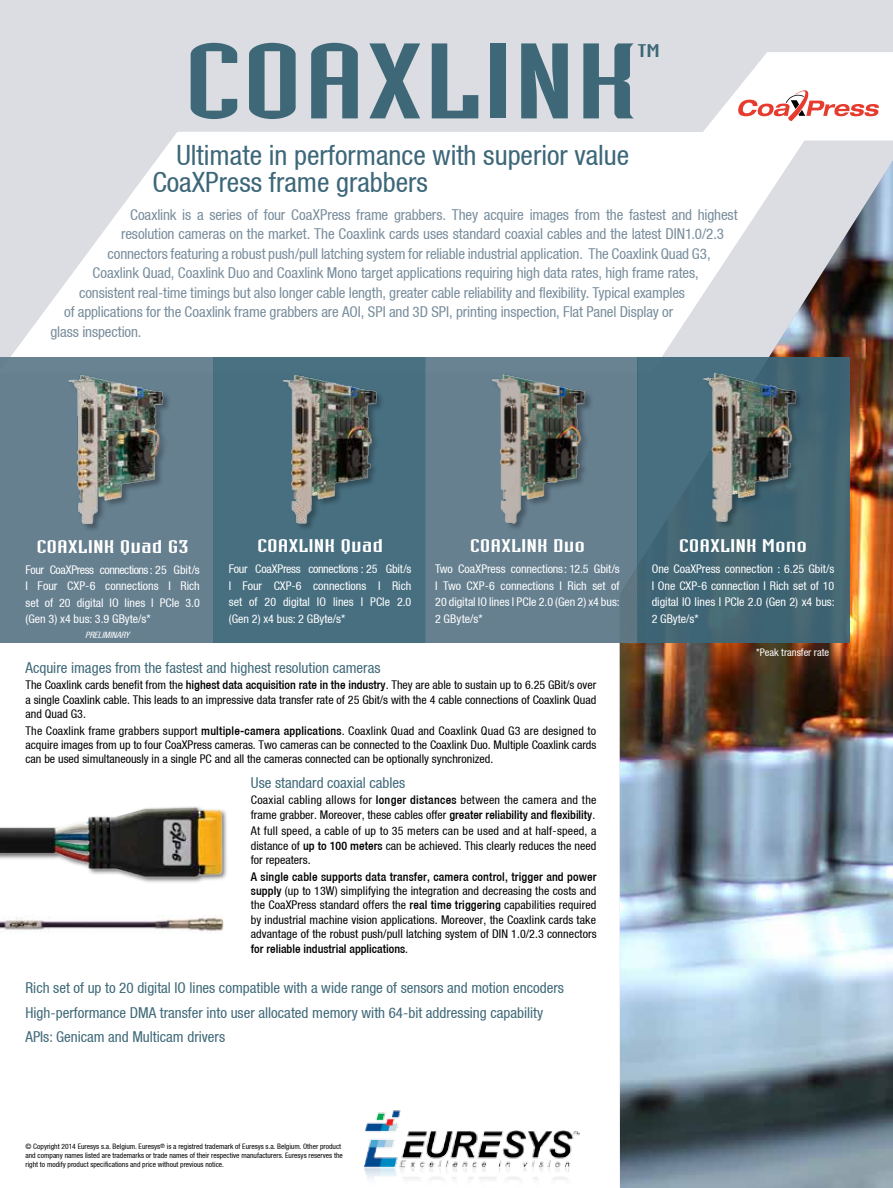
<style>
.page{position:relative;width:893px;height:1188px;background:#fff}
.page>*{position:absolute;margin:0;border:0;box-sizing:border-box;transform-origin:0 0}
.t1{font:105px "Industria Solid";color:#3e6878;scale:2 1}
.t2{font:condensed 28.05px/27px "Helvetica 57";color:#3c6779}
.t3{font:18px "Industria Solid";color:#fff;scale:2 1}
.t4{font:18px "Industria Solid";color:#3e6878;scale:2 1}
.t5{font:condensed 15px "Helvetica 57";letter-spacing:-.01em;color:#788d9c}
.t6{font:condensed 15px/24.3px "Helvetica 57";color:#3e6878}
.t7{font:condensed 12px/14.4px "Helvetica 57";color:#000;text-align:justify}
.t8{font:condensed 12px/16.5px "Helvetica 57";color:#fff;text-align:justify}
.t9{font:condensed 12px/14.4px "Helvetica 57";letter-spacing:.025em;color:#000}
.t10{font:500 condensed 12px "Helvetica 67";letter-spacing:.01em;color:#000}
.t11{font:condensed 10.5px "Helvetica 57";color:#fff}
.t12{font:italic condensed 8.7px "Helvetica 57";color:#fff}
.t13{font:condensed 7.5px/9px "Helvetica 57";color:#000}
.s1{font-family:"Helvetica 67";font-weight:500}
.s2{font-family:"Helvetica 57";font-weight:400}
</style>
<div class="page">
<div style="left:0;top:0;width:893px;height:52px;background:#dbdde2"></div>
<img style="left:620px;top:373px;width:273px;height:815px">
<svg style="left:0;top:52px;width:893px;height:321px"></svg>
<div style="left:213px;top:358px;width:212px;height:285px;background:#476f80"></div>
<div style="left:425px;top:358px;width:213px;height:285px;background:#668090"></div>
<div style="left:0;top:358px;width:213px;height:285px;background:#668090"></div>
<div style="left:638px;top:358px;width:212px;height:285px;background:#456774"></div>
<img style="left:364px;top:1110px;width:215px;height:70px">
<img style="left:0;top:806px;width:227px;height:77px">
<img style="left:491px;top:374px;width:100px;height:154px">
<img style="left:68px;top:374px;width:101px;height:156px">
<img style="left:701px;top:369px;width:102px;height:157px">
<img style="left:282px;top:375px;width:99px;height:154px">
<img style="left:0;top:916px;width:223px;height:17px">
<svg style="left:738px;top:89px;width:141px;height:32px"></svg>
<h1 class="t1" style="left:183px;top:24px;width:229px">COAXLINK</h1>
<h3 class="t4" style="left:638px;top:41px;width:12px">TM</h3>
<h2 class="t2" style="left:152px;top:142px;width:478px;text-indent:24px">Ultimate in performance with superior value<br>CoaXPress frame grabbers</h2>
<p class="t5" style="left:130px;top:206px;width:609px">Coaxlink is a series of four CoaXPress frame grabbers. They acquire images from the fastest and highest</p>
<p class="t5" style="left:121px;top:225px;width:604px">resolution cameras on the market. The Coaxlink cards uses standard coaxial cables and the latest DIN1.0/2.3</p>
<p class="t5" style="left:108px;top:245px;width:605px">connectors featuring a robust push/pull latching system for reliable industrial application. The Coaxlink Quad G3,</p>
<p class="t5" style="left:93px;top:264px;width:608px">Coaxlink Quad, Coaxlink Duo and Coaxlink Mono target applications requiring high data rates, high frame rates,</p>
<p class="t5" style="left:79px;top:284px;width:607px">consistent real-time timings but also longer cable length, greater cable reliability and flexibility. Typical examples</p>
<p class="t5" style="left:64px;top:303px;width:611px">of applications for the Coaxlink frame grabbers are AOI, SPI and 3D SPI, printing inspection, Flat Panel Display or</p>
<p class="t5" style="left:51px;top:323px;width:92px">glass inspection.</p>
<h3 class="t3" style="left:36px;top:537px;width:78px">COAXLINK Quad G3</h3>
<p class="t8" style="left:26px;top:561px;width:176px">Four CoaXPress connections : 25 Gbit/s I Four CXP-6 connections I Rich set of 20 digital IO lines I PCIe 3.0 (Gen 3) x4 bus: 3.9 GByte/s*</p>
<p class="t12" style="left:85px;top:630px;width:48px">PRELIMINARY</p>
<h3 class="t3" style="left:257px;top:536px;width:64px">COAXLINK Quad</h3>
<p class="t8" style="left:229px;top:560px;width:184px">Four CoaXPress connections : 25 Gbit/s I Four CXP-6 connections I Rich set of 20 digital IO lines I PCIe 2.0 (Gen 2) x4 bus: 2 GByte/s*</p>
<h3 class="t3" style="left:470px;top:536px;width:59px">COAXLINK Duo</h3>
<p class="t8" style="left:435px;top:560px;width:186px">Two CoaXPress connections: 12.5 Gbit/s I Two CXP-6 connections I Rich set of 20 digital IO lines I PCIe 2.0 (Gen 2) x4 bus:<br>2 GByte/s*</p>
<p class="t6" style="left:26px;top:655px;width:356px">Acquire images from the fastest and highest resolution cameras</p>
<p class="t7" style="left:26px;top:678px;width:572px">The Coaxlink cards benefit from the <span class="s1">highest data acquisition rate in the industry</span>. They are able to sustain up to 6.25 GBit/s over a single Coaxlink cable. This leads to an impressive data transfer rate of 25 Gbit/s with the 4 cable connections of Coaxlink Quad and Quad G3.</p>
<p class="t7" style="left:26px;top:723px;width:572px">The Coaxlink frame grabbers support <span class="s1">multiple-camera applications</span>. Coaxlink Quad and Coaxlink Quad G3 are designed to acquire images from up to four CoaXPress cameras. Two cameras can be connected to the Coaxlink Duo. Multiple Coaxlink cards can be used simultaneously in a single PC and all the cameras connected can be optionally synchronized.</p>
<p class="t6" style="left:251px;top:770px;width:156px">Use standard coaxial cables</p>
<p class="t9" style="left:251px;top:793px;width:347px">Coaxial cabling allows for <span class="s1">longer distances</span> between the camera and the frame grabber. Moreover, these cables offer <span class="s1">greater reliability and flexibility</span>.</p>
<p class="t7" style="left:251px;top:824px;width:347px">At full speed, a cable of up to 35 meters can be used and at half-speed, a distance of <span class="s1">up to 100 meters</span> can be achieved. This clearly reduces the need for repeaters.</p>
<p class="t10" style="left:251px;top:869px;width:347px">A single cable supports data transfer, camera control, trigger and power</p>
<p class="t7" style="left:251px;top:883px;width:347px"><span class="s1">supply</span> (up to 13W) simplifying the integration and decreasing the costs and the CoaXPress standard offers the <span class="s1">real time triggering</span> capabilities required by industrial machine vision applications. Moreover, the Coaxlink cards take advantage of the robust push/pull latching system of DIN 1.0/2.3 connectors</p>
<p class="t10" style="left:251px;top:941px;width:159px">for reliable industrial applications<span class="s2">.</span></p>
<p class="t6" style="left:26px;top:976px;width:540px">Rich set of up to 20 digital IO lines compatible with a wide range of sensors and motion encoders<br>High-performance DMA transfer into user allocated memory with 64-bit addressing capability<br>APIs: Genicam and Multicam drivers</p>
<h3 class="t3" style="left:679px;top:536px;width:66px">COAXLINK Mono</h3>
<p class="t8" style="left:652px;top:560px;width:184px">One CoaXPress connection : 6.25 Gbit/s I One CXP-6 connection I Rich set of 10 digital IO lines I PCIe 2.0 (Gen 2) x4 bus:<br>2 GByte/s*</p>
<p class="t11" style="left:756px;top:646px;width:74px">*Peak transfer rate</p>
<p class="t13" style="left:26px;top:1142px;width:319px">© Copyright 2014 Euresys s.a. Belgium. Euresys<sup>®</sup> is a registred trademark of Euresys s.a. Belgium. Other product and company names listed are trademarks or trade names of their respective manufacturers. Euresys reserves the right to modify product specifications and price without previous notice.</p>
</div>
